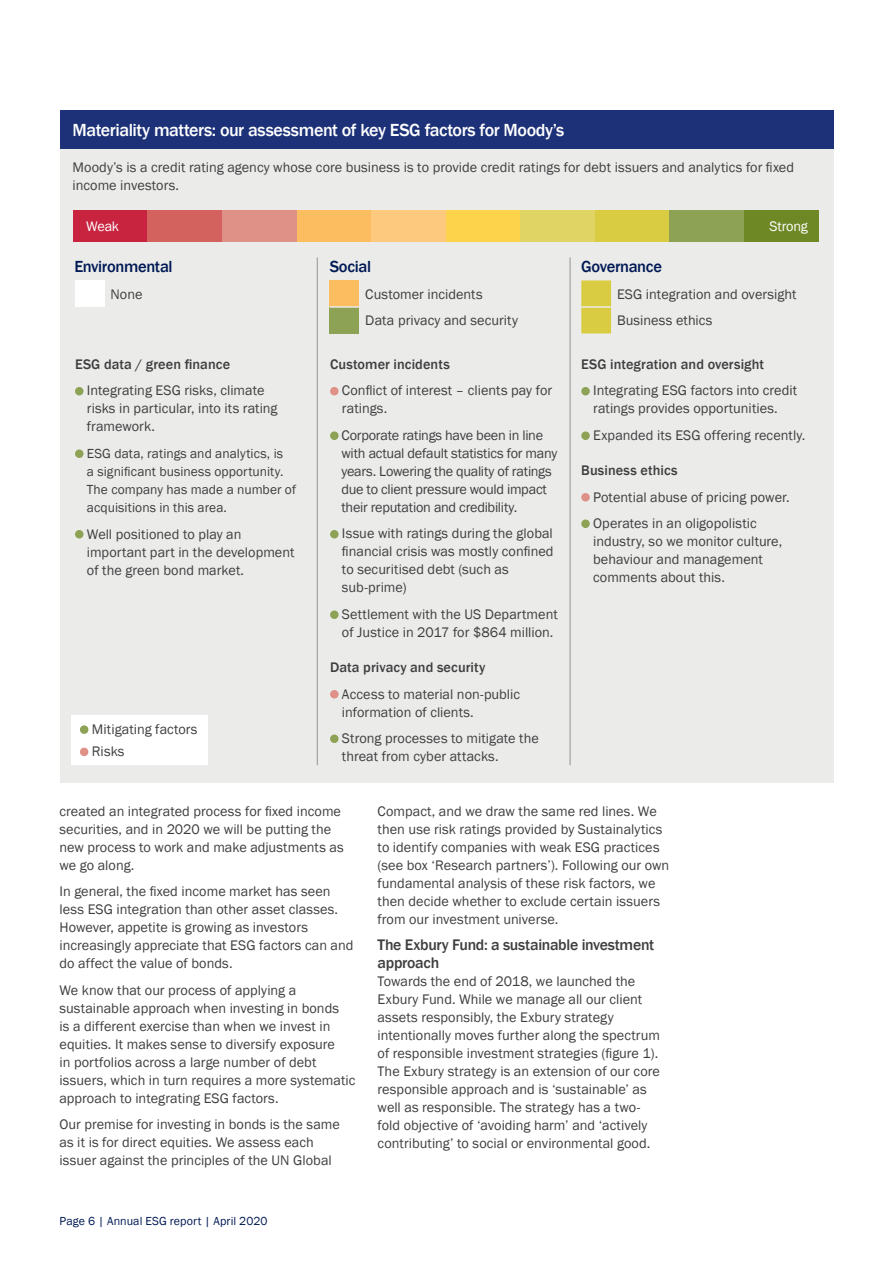
<style>
.page{position:relative;width:893px;height:1263px;background:#fff}
.page>*{position:absolute;margin:0;border:0;box-sizing:border-box;transform-origin:0 0}
.t1{font:500 18px "Franklin Gothic";letter-spacing:-.025em;color:#fff}
.t2{font:500 16.5px "Franklin Gothic";letter-spacing:-.02em;color:#001954}
.t3{font:500 15.75px/18px "Franklin Gothic";letter-spacing:-.015em;color:#3e3e3f}
.t4{font:14.25px/18px "Franklin Gothic";color:#3e3e3f}
.t5{font:14.25px/18px "Franklin Gothic";letter-spacing:-.02em;color:#3e3e3f}
.t6{font:500 14.25px "Franklin Gothic";letter-spacing:.005em;color:#3e3e3f}
.t7{font:14.25px "Franklin Gothic";letter-spacing:-.02em;color:#fff}
.t8{font:13.5px/18px "Franklin Gothic";letter-spacing:.005em;color:#3e3e3f}
.t9{font:12px "Franklin Gothic";letter-spacing:.005em;color:#001954}
</style>
<div class="page">
<div style="left:60px;top:149px;width:773px;height:633px;background:#ebebea"></div>
<div style="left:60px;top:111px;width:773px;height:38px;background:#1c3177"></div>
<div style="left:73px;top:210px;width:75px;height:32px;background:#c8233f"></div>
<div style="left:148px;top:210px;width:74px;height:32px;background:#d3625e"></div>
<div style="left:222px;top:210px;width:75px;height:32px;background:#df9188"></div>
<div style="left:297px;top:210px;width:74px;height:32px;background:#fcbd60"></div>
<div style="left:371px;top:210px;width:75px;height:32px;background:#fdc97e"></div>
<div style="left:446px;top:210px;width:74px;height:32px;background:#fed34c"></div>
<div style="left:520px;top:210px;width:75px;height:32px;background:#e0d465"></div>
<div style="left:595px;top:210px;width:75px;height:32px;background:#d9cc42"></div>
<div style="left:670px;top:210px;width:74px;height:32px;background:#8da254"></div>
<div style="left:744px;top:210px;width:75px;height:32px;background:#6e8825"></div>
<div style="left:75px;top:280px;width:29px;height:27px;background:#fff"></div>
<div style="left:330px;top:280px;width:29px;height:27px;background:#fcbd60"></div>
<div style="left:581px;top:280px;width:30px;height:53px;background:#d9cc42"></div>
<div style="left:330px;top:307px;width:29px;height:26px;background:#8da254"></div>
<hr style="left:330px;top:306px;width:29px;height:2px;background:#ebebea">
<hr style="left:581px;top:306px;width:30px;height:2px;background:#ebebea">
<div style="left:75px;top:387px;width:9px;height:8px;background:#8da254;border-radius:50%"></div>
<div style="left:75px;top:449px;width:9px;height:9px;background:#8da254;border-radius:50%"></div>
<div style="left:75px;top:530px;width:9px;height:8px;background:#8da254;border-radius:50%"></div>
<div style="left:330px;top:387px;width:9px;height:8px;background:#df9188;border-radius:50%"></div>
<div style="left:330px;top:431px;width:9px;height:9px;background:#8da254;border-radius:50%"></div>
<div style="left:330px;top:530px;width:9px;height:8px;background:#8da254;border-radius:50%"></div>
<div style="left:330px;top:610px;width:9px;height:9px;background:#8da254;border-radius:50%"></div>
<div style="left:330px;top:690px;width:9px;height:8px;background:#df9188;border-radius:50%"></div>
<div style="left:330px;top:734px;width:9px;height:9px;background:#8da254;border-radius:50%"></div>
<div style="left:581px;top:387px;width:9px;height:8px;background:#8da254;border-radius:50%"></div>
<div style="left:581px;top:431px;width:9px;height:9px;background:#8da254;border-radius:50%"></div>
<div style="left:581px;top:493px;width:9px;height:8px;background:#df9188;border-radius:50%"></div>
<div style="left:581px;top:519px;width:9px;height:9px;background:#8da254;border-radius:50%"></div>
<div style="left:71px;top:715px;width:136px;height:50px;background:#fff"></div>
<div style="left:80px;top:725px;width:8px;height:9px;background:#8da254;border-radius:50%"></div>
<div style="left:80px;top:748px;width:8px;height:8px;background:#df9188;border-radius:50%"></div>
<hr style="left:317px;top:257px;width:1px;height:508px;background:#939598">
<hr style="left:570px;top:257px;width:1px;height:508px;background:#939598">
<p class="t1" style="left:73px;top:119px;width:493px">Materiality matters: our assessment of key ESG factors for Moody’s</p>
<p class="t4" style="left:73px;top:158px;width:723px">Moody’s is a credit rating agency whose core business is to provide credit ratings for debt issuers and analytics for fixed income investors.</p>
<p class="t7" style="left:86px;top:218px;width:34px">Weak</p>
<p class="t7" style="left:770px;top:218px;width:40px">Strong</p>
<p class="t2" style="left:74px;top:256px;width:100px">Environmental</p>
<p class="t2" style="left:330px;top:256px;width:43px">Social</p>
<p class="t2" style="left:581px;top:256px;width:82px">Governance</p>
<p class="t4" style="left:110px;top:285px;width:34px">None</p>
<p class="t4" style="left:365px;top:281px;width:154px;line-height:26.5px">Customer incidents<br>Data privacy and security</p>
<p class="t4" style="left:617px;top:281px;width:181px;line-height:26.5px">ESG integration and oversight<br>Business ethics</p>
<p class="t6" style="left:75px;top:355px;width:157px">ESG data / green finance</p>
<p class="t4" style="left:87px;top:382px;width:192px">Integrating ESG risks, climate risks in particular, into its rating framework.</p>
<p class="t8" style="left:87px;top:445px;width:211px">ESG data, ratings and analytics, is<br>a significant business opportunity.<br>The company has made a number of acquisitions in this area.</p>
<p class="t4" style="left:87px;top:525px;width:209px">Well positioned to play an important part in the development of the green bond market.</p>
<p class="t4" style="left:92px;top:718px;width:107px;line-height:22.2px">Mitigating factors<br>Risks</p>
<p class="t6" style="left:330px;top:355px;width:121px">Customer incidents</p>
<p class="t4" style="left:342px;top:382px;width:212px">Conflict of interest – clients pay for ratings.</p>
<p class="t5" style="left:341px;top:426px;width:217px">Corporate ratings have been in line with actual default statistics for many years. Lowering the quality of ratings due to client pressure would impact their reputation and credibility.</p>
<p class="t4" style="left:342px;top:525px;width:213px">Issue with ratings during the global financial crisis was mostly confined to securitised debt (such as sub-prime)</p>
<p class="t4" style="left:342px;top:605px;width:217px">Settlement with the US Department of Justice in 2017 for $864 million.</p>
<p class="t6" style="left:330px;top:658px;width:157px">Data privacy and security</p>
<p class="t4" style="left:342px;top:685px;width:180px">Access to material non-public information of clients.</p>
<p class="t4" style="left:342px;top:730px;width:198px">Strong processes to mitigate the threat from cyber attacks.</p>
<p class="t6" style="left:581px;top:355px;width:184px">ESG integration and oversight</p>
<p class="t4" style="left:593px;top:382px;width:206px">Integrating ESG factors into credit ratings provides opportunities.</p>
<p class="t4" style="left:593px;top:426px;width:214px">Expanded its ESG offering recently.</p>
<p class="t6" style="left:581px;top:461px;width:98px">Business ethics</p>
<p class="t4" style="left:593px;top:484px;width:198px;line-height:26.5px">Potential abuse of pricing power.<br>Operates in an oligopolistic</p>
<p class="t4" style="left:593px;top:533px;width:191px">industry, so we monitor culture, behaviour and management comments about this.</p>
<p class="t4" style="left:60px;top:802px;width:286px">created an integrated process for fixed income securities, and in 2020 we will be putting the new process to work and make adjustments as we go along.</p>
<p class="t4" style="left:60px;top:882px;width:295px">In general, the fixed income market has seen less ESG integration than other asset classes.<br>However, appetite is growing as investors increasingly appreciate that ESG factors can and do affect the value of bonds.</p>
<p class="t4" style="left:60px;top:981px;width:298px">We know that our process of applying a sustainable approach when investing in bonds<br>is a different exercise than when we invest in equities. It makes sense to diversify exposure<br>in portfolios across a large number of debt issuers, which in turn requires a more systematic approach to integrating ESG factors.</p>
<p class="t4" style="left:60px;top:1115px;width:282px">Our premise for investing in bonds is the same as it is for direct equities. We assess each issuer against the principles of the UN Global</p>
<p class="t9" style="left:60px;top:1213px;width:209px">Page 6 | Annual ESG report | April 2020</p>
<p class="t4" style="left:378px;top:802px;width:293px">Compact, and we draw the same red lines. We then use risk ratings provided by Sustainalytics to identify companies with weak ESG practices (see box ‘Research partners’). Following our own fundamental analysis of these risk factors, we then decide whether to exclude certain issuers from our investment universe.</p>
<p class="t3" style="left:378px;top:936px;width:278px">The Exbury Fund: a sustainable investment approach</p>
<p class="t4" style="left:378px;top:972px;width:284px">Towards the end of 2018, we launched the Exbury Fund. While we manage all our client assets responsibly, the Exbury strategy intentionally moves further along the spectrum of responsible investment strategies (figure 1).<br>The Exbury strategy is an extension of our core responsible approach and is ‘sustainable’ as well as responsible. The strategy has a two&shy;fold objective of ‘avoiding harm’ and ‘actively contributing’ to social or environmental good.</p>
</div>
